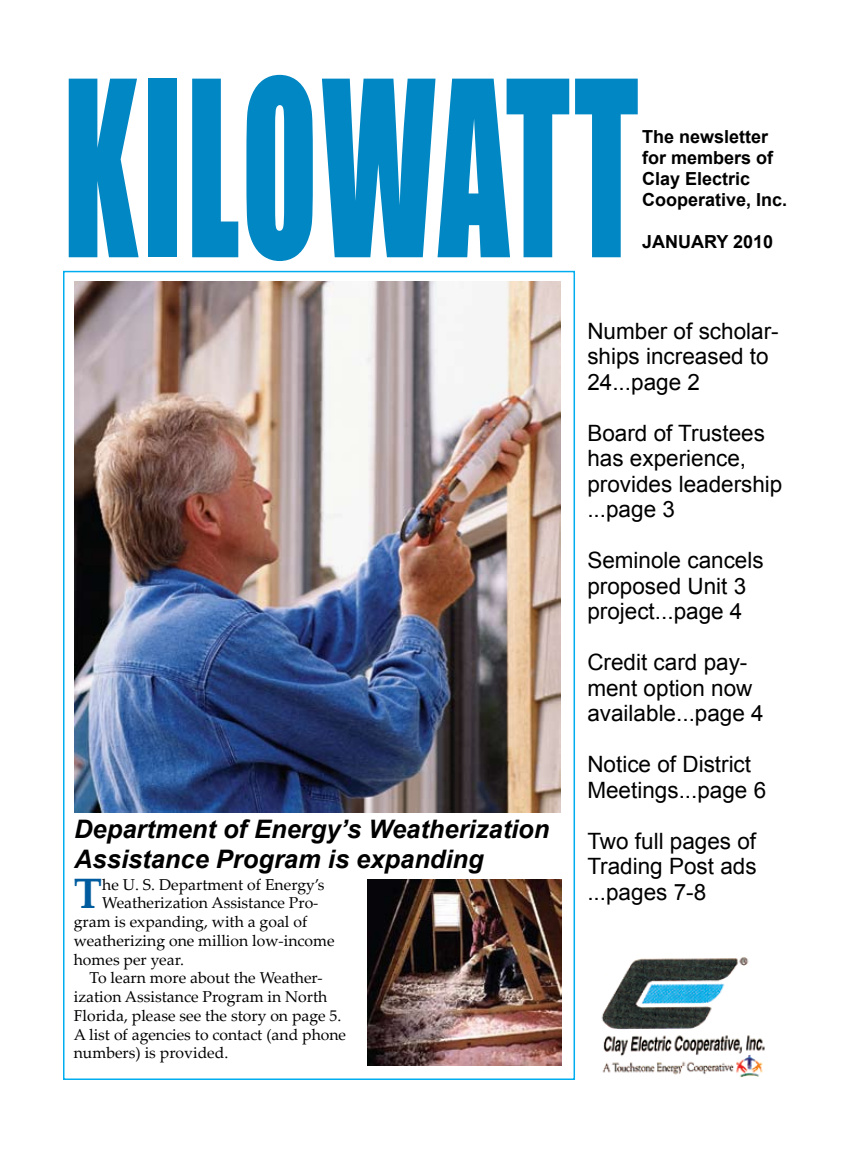
<style>
.page{position:relative;width:864px;height:1152px;background:#fff}
.page>*{position:absolute;margin:0;border:0;box-sizing:border-box;transform-origin:0 0}
.t1{font:226.05px "Impact";letter-spacing:.03em;color:#0087c4;scale:.62 1}
.t2{font:700 42.6px "Palatino Linotype";color:#005c9e}
.t3{font:italic 700 25.5px/30.6px "Arial";color:#000}
.t4{font:22.5px/25.5px "Arial";color:#000}
.t5{font:700 18px/21px "Arial";color:#000}
.t6{font:15.75px "Palatino Linotype";color:#000}
</style>
<div class="page">
<img style="left:601px;top:957px;width:164px;height:121px">
<img style="left:74px;top:282px;width:486px;height:530px">
<img style="left:367px;top:879px;width:195px;height:186px">
<h1 class="t1" style="left:63px;top:-7px;width:930px">KILOWATT</h1>
<p class="t5" style="left:642px;top:127px;width:147px">The newsletter for members of<br>Clay Electric<br>Cooperative, Inc.</p>
<p class="t5" style="left:642px;top:232px;width:133px">JANUARY 2010</p>
<h3 class="t3" style="left:74px;top:815px;width:477px">Department of Energy’s Weatherization<br>Assistance Program is expanding</h3>
<h2 class="t2" style="left:74px;top:864px;width:30px">T</h2>
<p class="t6" style="left:102px;top:873px;width:224px">he U. S. Department of Energy’s</p>
<p class="t6" style="left:102px;top:892px;width:218px">Weatherization Assistance Pro-</p>
<p class="t6" style="left:74px;top:911px;width:235px">gram is expanding, with a goal of</p>
<p class="t6" style="left:74px;top:929px;width:262px">weatherizing one million low-income</p>
<p class="t6" style="left:74px;top:948px;width:112px">homes per year.</p>
<p class="t6" style="left:90px;top:967px;width:235px">To learn more about the Weather-</p>
<p class="t6" style="left:74px;top:986px;width:255px">ization Assistance Program in North</p>
<p class="t6" style="left:74px;top:1004px;width:269px">Florida, please see the story on page 5.</p>
<p class="t6" style="left:74px;top:1023px;width:274px">A list of agencies to contact (and phone</p>
<p class="t6" style="left:74px;top:1042px;width:156px">numbers) is provided.</p>
<h3 class="t4" style="left:587px;top:318px;width:193px">Number of scholar&shy;ships increased to<br>24...page 2</h3>
<h3 class="t4" style="left:587px;top:420px;width:197px">Board of Trustees has experience, provides leadership ...page 3</h3>
<h3 class="t4" style="left:587px;top:548px;width:178px">Seminole cancels proposed Unit 3 project...page 4</h3>
<h3 class="t4" style="left:587px;top:650px;width:178px">Credit card pay&shy;ment option now available...page 4</h3>
<h3 class="t4" style="left:587px;top:752px;width:180px">Notice of District<br>Meetings...page 6</h3>
<h3 class="t4" style="left:587px;top:828px;width:171px;text-align:justify">Two full pages of Trading Post ads ...pages 7-8</h3>
</div>
